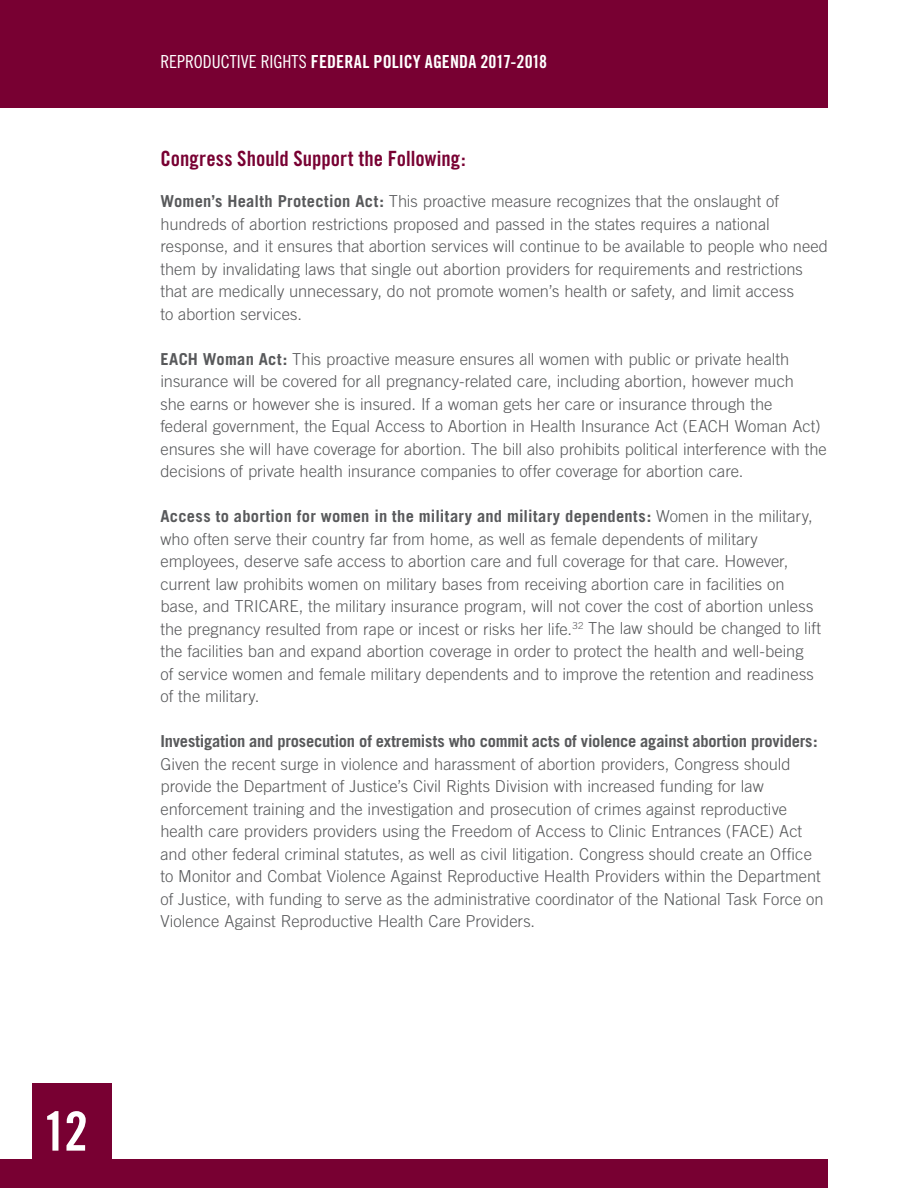
<style>
.page{position:relative;width:918px;height:1188px;background:#fff}
.page>*{position:absolute;margin:0;border:0;box-sizing:border-box;transform-origin:0 0}
.t1{font:54px "Trade Gothic Bold Cond Twenty";color:#fff}
.t2{font:21px "Trade Gothic Bold Cond Twenty";color:#780032}
.t3{font:18px "Trade Gothic Bold Cond Twenty";letter-spacing:.01em;color:#fff}
.t4{font:300 16.5px/22.5px "Trade Gothic";color:#58595b}
.t5{font:700 16.5px "Trade Gothic";letter-spacing:-.015em;color:#58595b}
.s1{font-family:"Trade Gothic Cond Eighteen"}
.s2{font-weight:700}
</style>
<div class="page">
<div style="left:0;top:0;width:828px;height:107px;background:#780032"></div>
<div style="left:0;top:1159px;width:828px;height:29px;background:#780032"></div>
<div style="left:32px;top:1083px;width:80px;height:78px;background:#780032"></div>
<h1 class="t1" style="left:43px;top:1099px;width:47px">12</h1>
<p class="t3" style="left:160px;top:51px;width:388px"><span class="s1">REPRODUCTIVE RIGHTS</span> FEDERAL POLICY AGENDA 2017-2018</p>
<p class="t2" style="left:160px;top:146px;width:307px">Congress Should Support the Following:</p>
<p class="t4" style="left:160px;top:190px;width:669px"><span class="s2">Women’s Health Protection Act:</span> This proactive measure recognizes that the onslaught of hundreds of abortion restrictions proposed and passed in the states requires a national response, and it ensures that abortion services will continue to be available to people who need them by invalidating laws that single out abortion providers for requirements and restrictions that are medically unnecessary, do not promote women’s health or safety, and limit access<br>to abortion services.</p>
<p class="t4" style="left:160px;top:347px;width:668px"><span class="s2">EACH Woman Act:</span> This proactive measure ensures all women with public or private health insurance will be covered for all pregnancy-related care, including abortion, however much<br>she earns or however she is insured. If a woman gets her care or insurance through the<br>federal government, the Equal Access to Abortion in Health Insurance Act (EACH Woman Act) ensures she will have coverage for abortion. The bill also prohibits political interference with the decisions of private health insurance companies to offer coverage for abortion care.</p>
<p class="t4" style="left:160px;top:505px;width:662px"><span class="s2">Access to abortion for women in the military and military dependents:</span> Women in the military, who often serve their country far from home, as well as female dependents of military employees, deserve safe access to abortion care and full coverage for that care. However, current law prohibits women on military bases from receiving abortion care in facilities on base, and TRICARE, the military insurance program, will not cover the cost of abortion unless the pregnancy resulted from rape or incest or risks her life.<sup>32</sup> The law should be changed to lift the facilities ban and expand abortion coverage in order to protect the health and well-being<br>of service women and female military dependents and to improve the retention and readiness of the military.</p>
<p class="t5" style="left:161px;top:731px;width:659px">Investigation and prosecution of extremists who commit acts of violence against abortion providers:</p>
<p class="t4" style="left:161px;top:752px;width:665px">Given the recent surge in violence and harassment of abortion providers, Congress should provide the Department of Justice’s Civil Rights Division with increased funding for law enforcement training and the investigation and prosecution of crimes against reproductive health care providers providers using the Freedom of Access to Clinic Entrances (FACE) Act and other federal criminal statutes, as well as civil litigation. Congress should create an Office to Monitor and Combat Violence Against Reproductive Health Providers within the Department of Justice, with funding to serve as the administrative coordinator of the National Task Force on Violence Against Reproductive Health Care Providers.</p>
</div>
